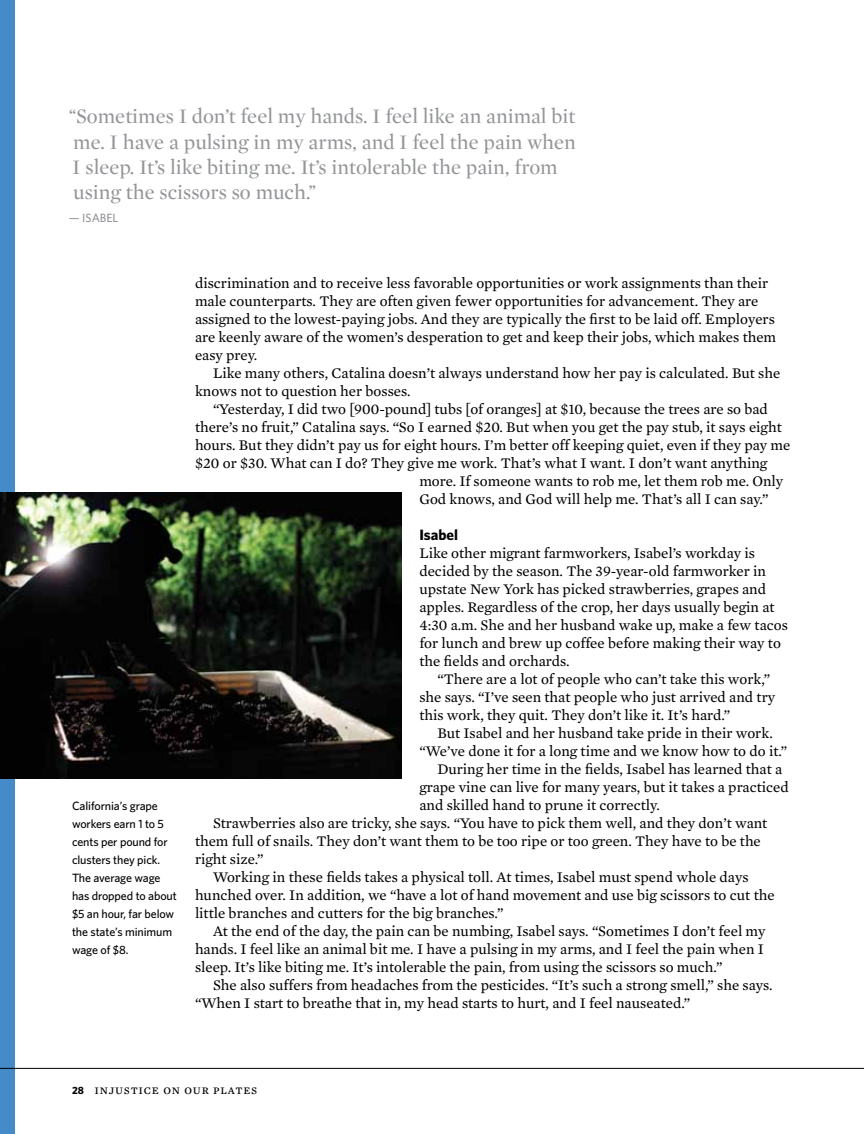
<style>
.page{position:relative;width:864px;height:1134px;background:#fff}
.page>*{position:absolute;margin:0;border:0;box-sizing:border-box;transform-origin:0 0}
.t1{font:21px/25.2px "Mercury Display";color:#939598}
.t2{font:15px/18px "Mercury Text G2";color:#000}
.t3{font:700 15px "Whitney";color:#000}
.t4{font:13.2px "Mercury Text G2 Roman SC";letter-spacing:.06em;color:#000}
.t5{font:500 12px/18px "Whitney";letter-spacing:-.01em;color:#000}
.t6{font:500 12px "Whitney";color:#939598}
.s1{font-family:"Whitney";font-weight:700;font-size:10.5px}
</style>
<div class="page">
<div style="left:0;top:0;width:15px;height:1134px;background:#458bc9"></div>
<hr style="left:0;top:1068px;width:864px;height:1px;background:#000">
<img style="left:0;top:493px;width:401px;height:285px">
<h1 class="t1" style="left:69px;top:104px;width:509px">“Sometimes I don’t feel my hands. I feel like an animal bit me. I have a pulsing in my arms, and I feel the pain when I sleep. It’s like biting me. It’s intolerable the pain, from using the scissors so much.”</h1>
<p class="t6" style="left:69px;top:210px;width:51px">— ISABEL</p>
<p class="t5" style="left:72px;top:796px;width:106px">California’s grape workers earn 1 to 5 cents per pound for clusters they pick.<br>The average wage has dropped to about $5 an hour, far below the state’s minimum wage of $8.</p>
<p class="t2" style="left:195px;top:274px;width:583px">discrimination and to receive less favorable opportunities or work assignments than their male counterparts. They are often given fewer opportunities for advancement. They are assigned to the lowest-paying jobs. And they are typically the first to be laid off. Employers are keenly aware of the women’s desperation to get and keep their jobs, which makes them easy prey.</p>
<p class="t2" style="left:195px;top:364px;width:587px;text-indent:18px">Like many others, Catalina doesn’t always understand how her pay is calculated. But she knows not to question her bosses.</p>
<p class="t2" style="left:213px;top:400px;width:556px">“Yesterday, I did two [900-pound] tubs [of oranges] at $10, because the trees are so bad</p>
<p class="t2" style="left:195px;top:418px;width:588px">there’s no fruit,” Catalina says. “So I earned $20. But when you get the pay stub, it says eight</p>
<p class="t2" style="left:195px;top:436px;width:597px">hours. But they didn’t pay us for eight hours. I’m better off keeping quiet, even if they pay me</p>
<p class="t2" style="left:195px;top:454px;width:574px">$20 or $30. What can I do? They give me work. That’s what I want. I don’t want anything</p>
<p class="t2" style="left:419px;top:472px;width:365px">more. If someone wants to rob me, let them rob me. Only</p>
<p class="t2" style="left:419px;top:490px;width:351px">God knows, and God will help me. That’s all I can say.”</p>
<p class="t3" style="left:419px;top:526px;width:40px">Isabel</p>
<p class="t2" style="left:419px;top:544px;width:370px">Like other migrant farmworkers, Isabel’s workday is decided by the season. The 39-year-old farmworker in upstate New York has picked strawberries, grapes and apples. Regardless of the crop, her days usually begin at 4:30 a.m. She and her husband wake up, make a few tacos for lunch and brew up coffee before making their way to the fields and orchards.</p>
<p class="t2" style="left:419px;top:670px;width:357px;text-indent:18px">“There are a lot of people who can’t take this work,” she says. “I’ve seen that people who just arrived and try this work, they quit. They don’t like it. It’s hard.”</p>
<p class="t2" style="left:437px;top:724px;width:337px">But Isabel and her husband take pride in their work.</p>
<p class="t2" style="left:419px;top:742px;width:370px">“We’ve done it for a long time and we know how to do it.”</p>
<p class="t2" style="left:437px;top:760px;width:346px">During her time in the fields, Isabel has learned that a</p>
<p class="t2" style="left:419px;top:778px;width:371px">grape vine can live for many years, but it takes a practiced</p>
<p class="t2" style="left:419px;top:796px;width:242px">and skilled hand to prune it correctly.</p>
<p class="t2" style="left:213px;top:814px;width:556px">Strawberries also are tricky, she says. “You have to pick them well, and they don’t want</p>
<p class="t2" style="left:195px;top:832px;width:567px">them full of snails. They don’t want them to be too ripe or too green. They have to be the</p>
<p class="t2" style="left:195px;top:850px;width:70px">right size.”</p>
<p class="t2" style="left:213px;top:868px;width:537px">Working in these fields takes a physical toll. At times, Isabel must spend whole days</p>
<p class="t2" style="left:195px;top:886px;width:581px">hunched over. In addition, we “have a lot of hand movement and use big scissors to cut the</p>
<p class="t2" style="left:195px;top:904px;width:310px">little branches and cutters for the big branches.”</p>
<p class="t2" style="left:213px;top:922px;width:554px">At the end of the day, the pain can be numbing, Isabel says. “Sometimes I don’t feel my</p>
<p class="t2" style="left:195px;top:940px;width:571px">hands. I feel like an animal bit me. I have a pulsing in my arms, and I feel the pain when I</p>
<p class="t2" style="left:195px;top:958px;width:529px">sleep. It’s like biting me. It’s intolerable the pain, from using the scissors so much.”</p>
<p class="t2" style="left:213px;top:976px;width:561px">She also suffers from headaches from the pesticides. “It’s such a strong smell,” she says.</p>
<p class="t2" style="left:195px;top:994px;width:497px">“When I start to breathe that in, my head starts to hurt, and I feel nauseated.”</p>
<p class="t4" style="left:72px;top:1082px;width:187px"><span class="s1">28</span> injustice on our plates</p>
</div>
